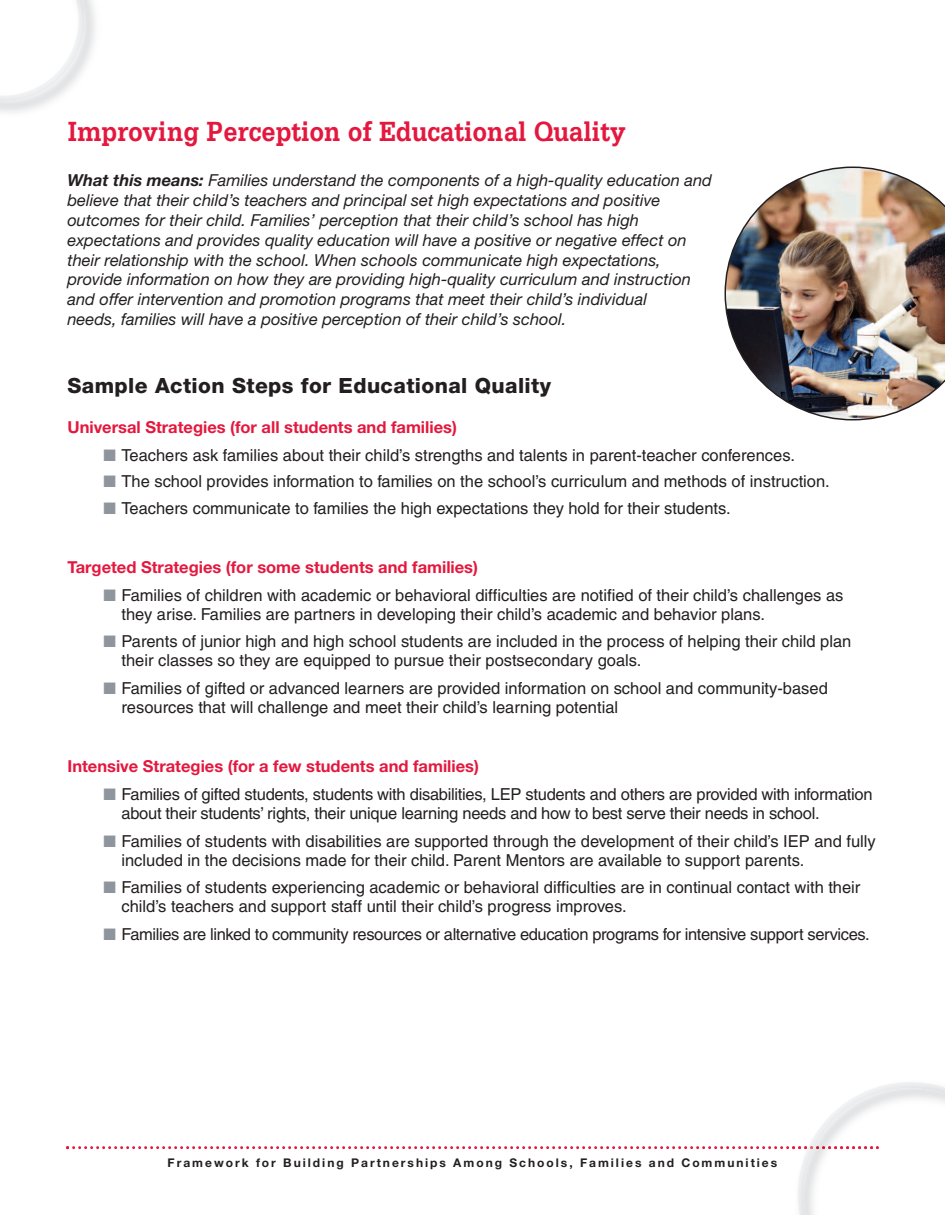
<style>
.page{position:relative;width:945px;height:1215px;background:#fff}
.page>*{position:absolute;margin:0;border:0;box-sizing:border-box;transform-origin:0 0}
.t1{font:700 29.25px "Serifa Std";color:#e4183e;scale:.87 1}
.t2{font:800 21px "Helvetica Neue";letter-spacing:.02em;color:#231f20}
.t3{font:16.5px/19.2px "Helvetica";color:#231f20}
.t4{font:italic 16.5px/19.8px "Helvetica Neue";color:#231f20}
.t5{font:16.5px/19.2px "Helvetica";letter-spacing:-.02em;color:#231f20}
.t6{font:16.5px "Helvetica";letter-spacing:-.025em;color:#231f20}
.t7{font:700 16.5px "Helvetica Neue";color:#e4183e}
.t8{font:700 12px "Helvetica Neue";letter-spacing:.165em;color:#231f20}
.s1{font-weight:700}
.s2{font-family:"Helvetica Neue";font-weight:700;color:#e4183e}
</style>
<div class="page">
<img style="left:724px;top:166px;width:221px;height:255px">
<svg style="left:66px;top:1146px;width:813px;height:3px"></svg>
<h2 class="t1" style="left:68px;top:122px;width:643px">Improving Perception of Educational Quality</h2>
<p class="t4" style="left:68px;top:172px;width:646px"><span class="s1">What this means:</span> Families understand the components of a high-quality education and believe that their child’s teachers and principal set high expectations and positive outcomes for their child. Families’ perception that their child’s school has high expectations and provides quality education will have a positive or negative effect on their relationship with the school. When schools communicate high expectations, provide information on how they are providing high-quality curriculum and instruction and offer intervention and promotion programs that meet their child’s individual<br>needs, families will have a positive perception of their child’s school.</p>
<h3 class="t2" style="left:68px;top:378px;width:485px">Sample Action Steps for Educational Quality</h3>
<p class="t3" style="left:122px;top:415px;width:710px;line-height:27.2px;text-indent:-54px"><span class="s2">Universal Strategies (for all students and families)<br></span>Teachers ask families about their child’s strengths and talents in parent-teacher conferences.<br>The school provides information to families on the school’s curriculum and methods of instruction.<br>Teachers communicate to families the high expectations they hold for their students.</p>
<h4 class="t7" style="left:67px;top:561px;width:412px">Targeted Strategies (for some students and families)</h4>
<p class="t3" style="left:122px;top:587px;width:724px">Families of children with academic or behavioral difficulties are notified of their child’s challenges as they arise. Families are partners in developing their child’s academic and behavior plans.</p>
<p class="t3" style="left:122px;top:633px;width:731px">Parents of junior high and high school students are included in the process of helping their child plan their classes so they are equipped to pursue their postsecondary goals.</p>
<p class="t3" style="left:122px;top:680px;width:708px">Families of gifted or advanced learners are provided information on school and community-based resources that will challenge and meet their child’s learning potential</p>
<h4 class="t7" style="left:67px;top:761px;width:413px">Intensive Strategies (for a few students and families)</h4>
<p class="t5" style="left:122px;top:786px;width:753px">Families of gifted students, students with disabilities, LEP students and others are provided with information about their students’ rights, their unique learning needs and how to best serve their needs in school.</p>
<p class="t3" style="left:122px;top:833px;width:756px">Families of students with disabilities are supported through the development of their child’s IEP and fully included in the decisions made for their child. Parent Mentors are available to support parents.</p>
<p class="t3" style="left:122px;top:880px;width:740px">Families of students experiencing academic or behavioral difficulties are in continual contact with their child’s teachers and support staff until their child’s progress improves.</p>
<p class="t6" style="left:122px;top:928px;width:750px">Families are linked to community resources or alternative education programs for intensive support services.</p>
<p class="t8" style="left:168px;top:1158px;width:611px">Framework for Building Partnerships Among Schools, Families and Communities</p>
</div>
